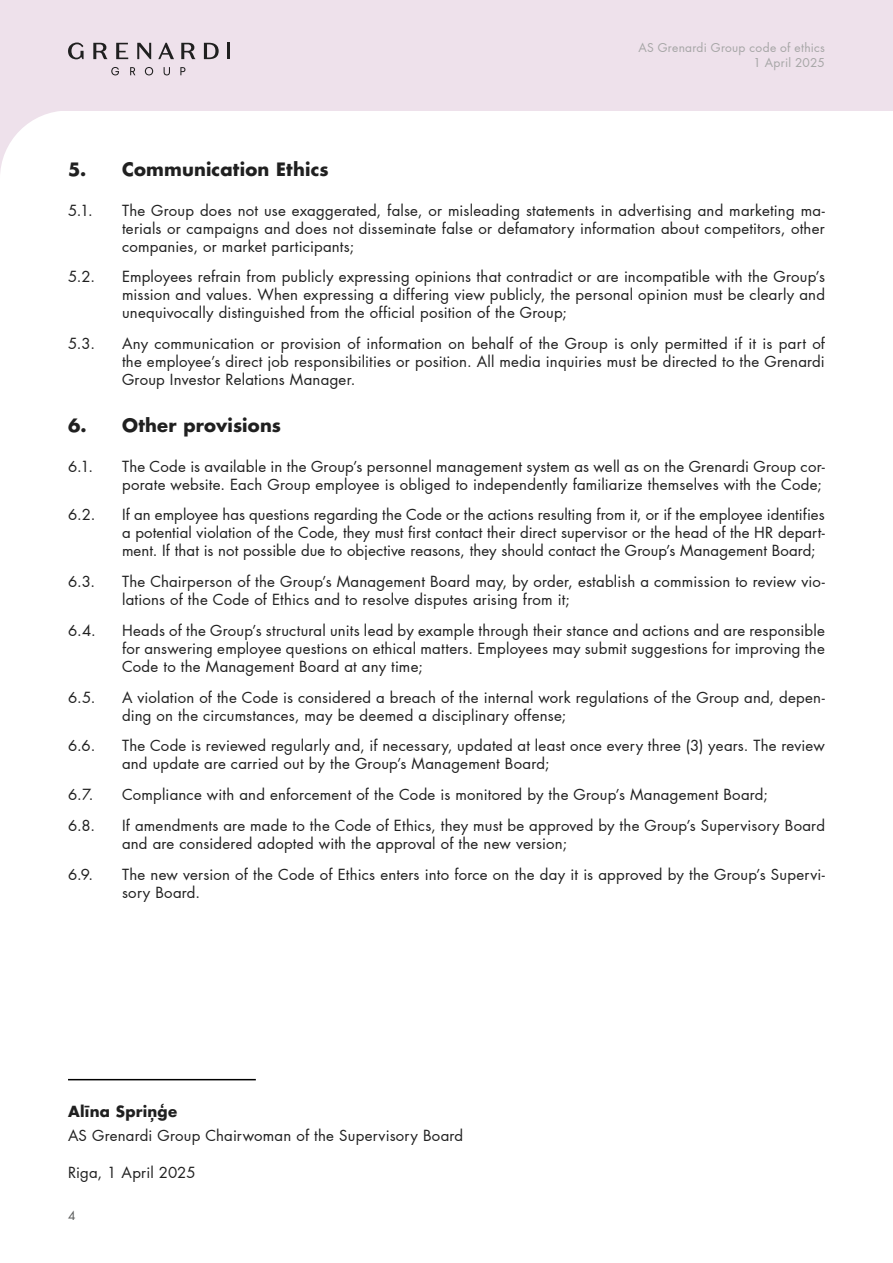
<style>
.page{position:relative;width:893px;height:1263px;background:#fff}
.page>*{position:absolute;margin:0;border:0;box-sizing:border-box;transform-origin:0 0}
.t1{font:700 18px "Futura LT Pro";letter-spacing:.01em;color:#202020}
.t2{font:15px/18px "Futura LT Pro";letter-spacing:.015em;color:#202020}
.t3{font:700 15px "Futura LT Pro";letter-spacing:.02em;color:#202020}
.t4{font:12px/14.4px "Futura LT Pro";letter-spacing:.02em;color:#a6a6a6;text-align:right}
.t5{font:12px "Futura LT Pro";color:#595b5b}
</style>
<div class="page">
<svg style="left:0;top:111px;width:58px;height:61px"></svg>
<div style="left:0;top:0;width:893px;height:111px;background:#eee1eb"></div>
<svg style="left:111px;top:67px;width:8px;height:8px"></svg>
<svg style="left:130px;top:67px;width:5px;height:8px"></svg>
<svg style="left:145px;top:67px;width:8px;height:8px"></svg>
<svg style="left:164px;top:67px;width:6px;height:8px"></svg>
<svg style="left:180px;top:67px;width:5px;height:8px"></svg>
<svg style="left:93px;top:43px;width:15px;height:16px"></svg>
<svg style="left:181px;top:43px;width:15px;height:16px"></svg>
<svg style="left:68px;top:43px;width:16px;height:16px"></svg>
<svg style="left:116px;top:43px;width:12px;height:16px"></svg>
<svg style="left:158px;top:43px;width:16px;height:16px"></svg>
<hr style="left:227px;top:43px;width:3px;height:16px;background:#202020">
<svg style="left:137px;top:43px;width:14px;height:16px"></svg>
<svg style="left:204px;top:43px;width:15px;height:16px"></svg>
<hr style="left:68px;top:1079px;width:188px;height:1px;background:#000">
<p class="t4" style="left:638px;top:41px;width:188px">AS Grenardi Group code of ethics<br>1 April 2025</p>
<p class="t1" style="left:68px;top:156px;width:262px">5. Communication Ethics</p>
<p class="t2" style="left:68px;top:201px;width:26px">5.1.</p>
<p class="t2" style="left:122px;top:201px;width:704px;text-align:justify">The Group does not use exaggerated, false, or misleading statements in advertising and marketing ma&shy;terials or campaigns and does not disseminate false or defamatory information about competitors, other companies, or market participants;</p>
<p class="t2" style="left:68px;top:268px;width:29px">5.2.</p>
<p class="t2" style="left:122px;top:268px;width:704px;text-align:justify">Employees refrain from publicly expressing opinions that contradict or are incompatible with the Group’s mission and values. When expressing a differing view publicly, the personal opinion must be clearly and unequivocally distinguished from the official position of the Group;</p>
<p class="t2" style="left:68px;top:334px;width:28px">5.3.</p>
<p class="t2" style="left:122px;top:334px;width:704px;text-align:justify">Any communication or provision of information on behalf of the Group is only permitted if it is part of the employee’s direct job responsibilities or position. All media inquiries must be directed to the Grenardi Group Investor Relations Manager.</p>
<p class="t1" style="left:68px;top:412px;width:215px">6. Other provisions</p>
<p class="t2" style="left:68px;top:457px;width:27px">6.1.</p>
<p class="t2" style="left:122px;top:457px;width:704px">The Code is available in the Group’s personnel management system as well as on the Grenardi Group cor&shy;porate website. Each Group employee is obliged to independently familiarize themselves with the Code;</p>
<p class="t2" style="left:68px;top:506px;width:29px">6.2.</p>
<p class="t2" style="left:122px;top:506px;width:704px;text-align:justify">If an employee has questions regarding the Code or the actions resulting from it, or if the employee identifies a potential violation of the Code, they must first contact their direct supervisor or the head of the HR depart&shy;ment. If that is not possible due to objective reasons, they should contact the Group’s Management Board;</p>
<p class="t2" style="left:68px;top:572px;width:29px">6.3.</p>
<p class="t2" style="left:122px;top:572px;width:704px">The Chairperson of the Group’s Management Board may, by order, establish a commission to review vio&shy;lations of the Code of Ethics and to resolve disputes arising from it;</p>
<p class="t2" style="left:68px;top:621px;width:29px">6.4.</p>
<p class="t2" style="left:122px;top:621px;width:704px;text-align:justify">Heads of the Group’s structural units lead by example through their stance and actions and are responsible for answering employee questions on ethical matters. Employees may submit suggestions for improving the Code to the Management Board at any time;</p>
<p class="t2" style="left:68px;top:688px;width:29px">6.5.</p>
<p class="t2" style="left:122px;top:688px;width:704px">A violation of the Code is considered a breach of the internal work regulations of the Group and, depen&shy;ding on the circumstances, may be deemed a disciplinary offense;</p>
<p class="t2" style="left:68px;top:737px;width:29px">6.6.</p>
<p class="t2" style="left:122px;top:737px;width:704px">The Code is reviewed regularly and, if necessary, updated at least once every three (3) years. The review and update are carried out by the Group’s Management Board;</p>
<p class="t2" style="left:68px;top:785px;width:27px">6.7.</p>
<p class="t2" style="left:122px;top:785px;width:647px">Compliance with and enforcement of the Code is monitored by the Group’s Management Board;</p>
<p class="t2" style="left:68px;top:816px;width:29px">6.8.</p>
<p class="t2" style="left:122px;top:816px;width:704px">If amendments are made to the Code of Ethics, they must be approved by the Group’s Supervisory Board and are considered adopted with the approval of the new version;</p>
<p class="t2" style="left:68px;top:865px;width:27px">6.9.</p>
<p class="t2" style="left:122px;top:865px;width:704px">The new version of the Code of Ethics enters into force on the day it is approved by the Group’s Supervi&shy;sory Board.</p>
<p class="t3" style="left:68px;top:1100px;width:111px">Alīna Spriņģe</p>
<p class="t2" style="left:68px;top:1126px;width:397px">AS Grenardi Group Chairwoman of the Supervisory Board</p>
<p class="t2" style="left:68px;top:1163px;width:129px">Riga, 1 April 2025</p>
<p class="t5" style="left:68px;top:1208px;width:9px">4</p>
</div>
